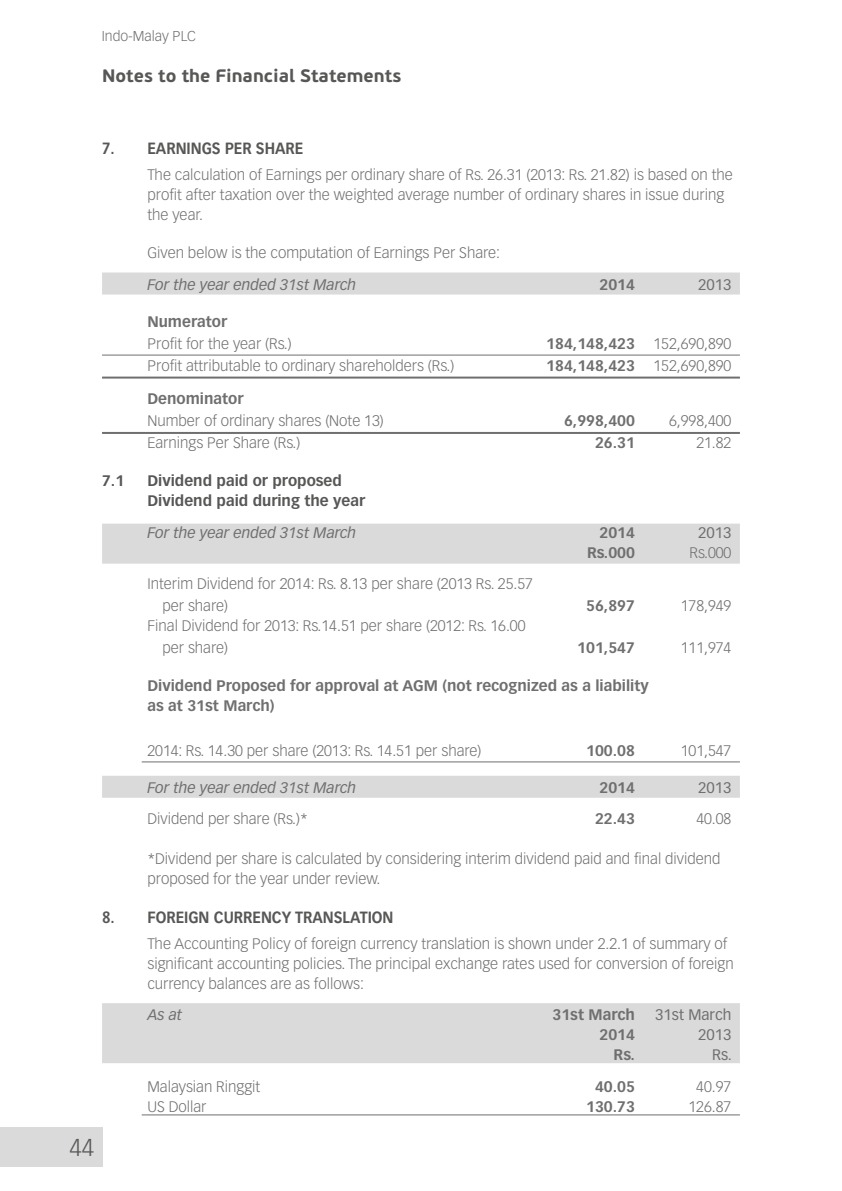
<style>
.page{position:relative;width:842px;height:1191px;background:#fff}
.page>*{position:absolute;margin:0;border:0;box-sizing:border-box;transform-origin:0 0}
.t1{font:300 24px "Vectora LH";color:#575756}
.t2{font:700 18px "PF Beau Sans Pro";color:#575756}
.t3{font:700 16px "Vectora LH";color:#575756;scale:.9 1}
.t4{font:300 15px/20px "Vectora LH";color:#706f6f}
.t5{font:700 15px/20px "Vectora LH";color:#706f6f}
.t6{font:italic 15px "Vectora LH";color:#706f6f}
.t7{font:700 15px/20px "Vectora LH";color:#575756}
.t8{font:15px "Vectora LH";color:#706f6f}
.t9{font:300 14px "Vectora LH";color:#706f6f}
.s1{font-weight:300}
</style>
<div class="page">
<div style="left:0;top:1126px;width:102px;height:40px;background:#dadada"></div>
<div style="left:102px;top:272px;width:638px;height:22px;background:#dadada"></div>
<hr style="left:102px;top:354px;width:638px;height:1px;background:#706f6f">
<hr style="left:102px;top:376px;width:638px;height:2px;background:#706f6f">
<hr style="left:102px;top:432px;width:638px;height:2px;background:#706f6f">
<div style="left:102px;top:523px;width:638px;height:40px;background:#dadada"></div>
<hr style="left:142px;top:761px;width:598px;height:1px;background:#706f6f">
<div style="left:102px;top:775px;width:638px;height:22px;background:#dadada"></div>
<div style="left:102px;top:1003px;width:638px;height:60px;background:#dadada"></div>
<hr style="left:142px;top:1114px;width:598px;height:1px;background:#706f6f">
<p class="t9" style="left:102px;top:28px;width:96px">Indo-Malay PLC</p>
<p class="t2" style="left:102px;top:64px;width:301px">Notes to the Financial Statements</p>
<p class="t3" style="left:102px;top:139px;width:225px">7. EARNINGS PER SHARE</p>
<p class="t4" style="left:147px;top:165px;width:587px">The calculation of Earnings per ordinary share of Rs. 26.31 (2013: Rs. 21.82) is based on the profit after taxation over the weighted average number of ordinary shares in issue during the year.</p>
<p class="t4" style="left:147px;top:243px;width:354px">Given below is the computation of Earnings Per Share:</p>
<p class="t6" style="left:147px;top:276px;width:210px">For the year ended 31st March</p>
<p class="t5" style="left:599px;top:274px;width:37px">2014</p>
<p class="t8" style="left:698px;top:275px;width:35px">2013</p>
<p class="t5" style="left:147px;top:311px;width:81px">Numerator</p>
<p class="t4" style="left:147px;top:334px;width:146px">Profit for the year (Rs.)</p>
<p class="t5" style="left:546px;top:333px;width:187px">184,148,423 <span class="s1">152,690,890</span></p>
<p class="t4" style="left:147px;top:356px;width:308px">Profit attributable to ordinary shareholders (Rs.)</p>
<p class="t5" style="left:546px;top:355px;width:187px">184,148,423 <span class="s1">152,690,890</span></p>
<p class="t5" style="left:147px;top:389px;width:98px">Denominator</p>
<p class="t4" style="left:147px;top:411px;width:238px">Number of ordinary shares (Note 13)</p>
<p class="t5" style="left:564px;top:411px;width:73px">6,998,400</p>
<p class="t4" style="left:669px;top:411px;width:64px">6,998,400</p>
<p class="t4" style="left:147px;top:433px;width:154px">Earnings Per Share (Rs.)</p>
<p class="t5" style="left:595px;top:433px;width:41px">26.31</p>
<p class="t4" style="left:696px;top:433px;width:37px">21.82</p>
<p class="t7" style="left:102px;top:471px;width:24px">7.1</p>
<p class="t7" style="left:147px;top:471px;width:219px">Dividend paid or proposed<br>Dividend paid during the year</p>
<p class="t6" style="left:147px;top:524px;width:210px">For the year ended 31st March</p>
<p class="t5" style="left:599px;top:522px;width:37px">2014</p>
<p class="t8" style="left:698px;top:523px;width:35px">2013</p>
<p class="t5" style="left:587px;top:542px;width:50px">Rs.000</p>
<p class="t4" style="left:689px;top:542px;width:44px">Rs.000</p>
<p class="t4" style="left:162px;top:573px;width:372px;line-height:22px;text-indent:-15px">Interim Dividend for 2014: Rs. 8.13 per share (2013 Rs. 25.57 per share)</p>
<p class="t5" style="left:586px;top:595px;width:50px">56,897</p>
<p class="t4" style="left:681px;top:596px;width:52px">178,949</p>
<p class="t4" style="left:162px;top:615px;width:365px;line-height:22px;text-indent:-15px">Final Dividend for 2013: Rs.14.51 per share (2012: Rs. 16.00 per share)</p>
<p class="t5" style="left:577px;top:637px;width:59px">101,547</p>
<p class="t4" style="left:681px;top:638px;width:52px">111,974</p>
<p class="t5" style="left:147px;top:675px;width:503px">Dividend Proposed for approval at AGM (not recognized as a liability as at 31st March)</p>
<p class="t4" style="left:147px;top:740px;width:335px">2014: Rs. 14.30 per share (2013: Rs. 14.51 per share)</p>
<p class="t5" style="left:586px;top:740px;width:50px">100.08</p>
<p class="t4" style="left:681px;top:740px;width:52px">101,547</p>
<p class="t6" style="left:147px;top:779px;width:210px">For the year ended 31st March</p>
<p class="t5" style="left:599px;top:777px;width:37px">2014</p>
<p class="t8" style="left:698px;top:778px;width:35px">2013</p>
<p class="t4" style="left:147px;top:809px;width:162px">Dividend per share (Rs.)*</p>
<p class="t5" style="left:595px;top:808px;width:41px">22.43</p>
<p class="t4" style="left:696px;top:809px;width:37px">40.08</p>
<p class="t4" style="left:147px;top:849px;width:575px">*Dividend per share is calculated by considering interim dividend paid and final dividend proposed for the year under review.</p>
<p class="t3" style="left:102px;top:907px;width:325px">8. FOREIGN CURRENCY TRANSLATION</p>
<p class="t4" style="left:147px;top:933px;width:588px">The Accounting Policy of foreign currency translation is shown under 2.2.1 of summary of significant accounting policies. The principal exchange rates used for conversion of foreign currency balances are as follows:</p>
<p class="t6" style="left:147px;top:1006px;width:36px">As at</p>
<p class="t5" style="left:552px;top:1004px;width:84px">31st March</p>
<p class="t8" style="left:655px;top:1006px;width:78px">31st March</p>
<p class="t5" style="left:599px;top:1024px;width:37px">2014</p>
<p class="t8" style="left:698px;top:1026px;width:35px">2013</p>
<p class="t5" style="left:614px;top:1044px;width:23px">Rs.</p>
<p class="t8" style="left:712px;top:1046px;width:21px">Rs.</p>
<p class="t4" style="left:147px;top:1076px;width:114px">Malaysian Ringgit</p>
<p class="t5" style="left:595px;top:1076px;width:41px">40.05</p>
<p class="t4" style="left:696px;top:1076px;width:37px">40.97</p>
<p class="t4" style="left:147px;top:1096px;width:61px">US Dollar</p>
<p class="t5" style="left:586px;top:1096px;width:50px">130.73</p>
<p class="t4" style="left:688px;top:1096px;width:44px">126.87</p>
<h1 class="t1" style="left:69px;top:1133px;width:26px">44</h1>
</div>
